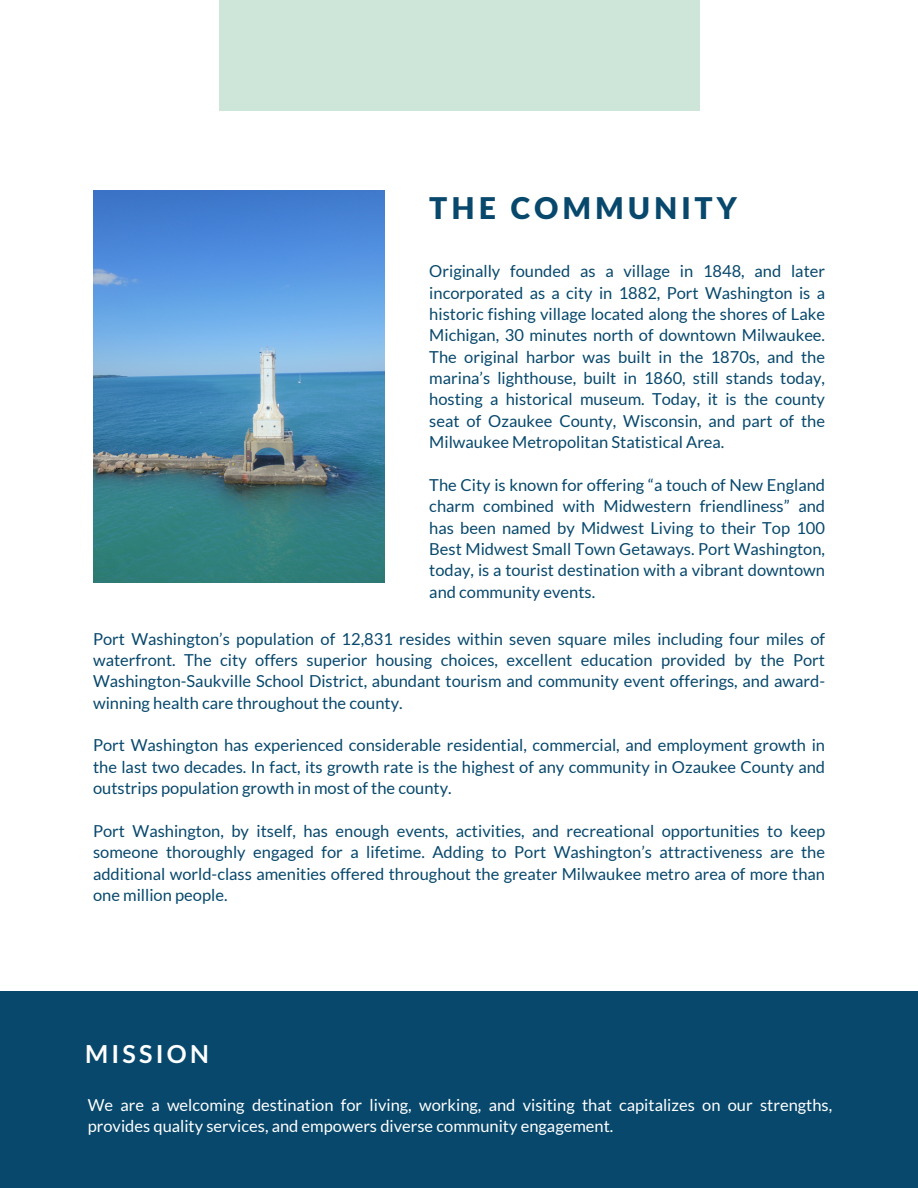
<style>
.page{position:relative;width:918px;height:1188px;background:#fff}
.page>*{position:absolute;margin:0;border:0;box-sizing:border-box;transform-origin:0 0}
.t1{font:900 30px "Lato Latin";letter-spacing:.13em;color:#07486c}
.t2{font:700 24.9px "Lato";letter-spacing:.13em;color:#fff}
.t3{font:16.5px/21.3px "Lato";color:#07486c;text-align:justify}
.t4{font:16.5px/21.3px "Lato";color:#fff}
</style>
<div class="page">
<img style="left:93px;top:190px;width:291px;height:393px">
<div style="left:219px;top:0;width:480px;height:110px;background:#cde6d9"></div>
<div style="left:0;top:991px;width:918px;height:197px;background:#07486c"></div>
<p class="t1" style="left:429px;top:195px;width:309px">THE COMMUNITY</p>
<p class="t3" style="left:429px;top:260px;width:397px">Originally founded as a village in 1848, and later incorporated as a city in 1882, Port Washington is a historic fishing village located along the shores of Lake Michigan, 30 minutes north of downtown Milwaukee.<br>The original harbor was built in the 1870s, and the marina’s lighthouse, built in 1860, still stands today, hosting a historical museum. Today, it is the county seat of Ozaukee County, Wisconsin, and part of the Milwaukee Metropolitan Statistical Area.</p>
<p class="t3" style="left:429px;top:474px;width:397px">The City is known for offering “a touch of New England charm combined with Midwestern friendliness” and has been named by Midwest Living to their Top 100<br>Best Midwest Small Town Getaways. Port Washington, today, is a tourist destination with a vibrant downtown and community events.</p>
<p class="t3" style="left:93px;top:628px;width:734px">Port Washington’s population of 12,831 resides within seven square miles including four miles of waterfront. The city offers superior housing choices, excellent education provided by the Port Washington-Saukville School District, abundant tourism and community event offerings, and award&shy;winning health care throughout the county.</p>
<p class="t3" style="left:93px;top:734px;width:734px">Port Washington has experienced considerable residential, commercial, and employment growth in the last two decades. In fact, its growth rate is the highest of any community in Ozaukee County and outstrips population growth in most of the county.</p>
<p class="t3" style="left:93px;top:820px;width:734px">Port Washington, by itself, has enough events, activities, and recreational opportunities to keep someone thoroughly engaged for a lifetime. Adding to Port Washington’s attractiveness are the additional world-class amenities offered throughout the greater Milwaukee metro area of more than one million people.</p>
<p class="t2" style="left:85px;top:1038px;width:125px">MISSION</p>
<p class="t4" style="left:88px;top:1094px;width:746px">We are a welcoming destination for living, working, and visiting that capitalizes on our strengths, provides quality services, and empowers diverse community engagement.</p>
</div>
